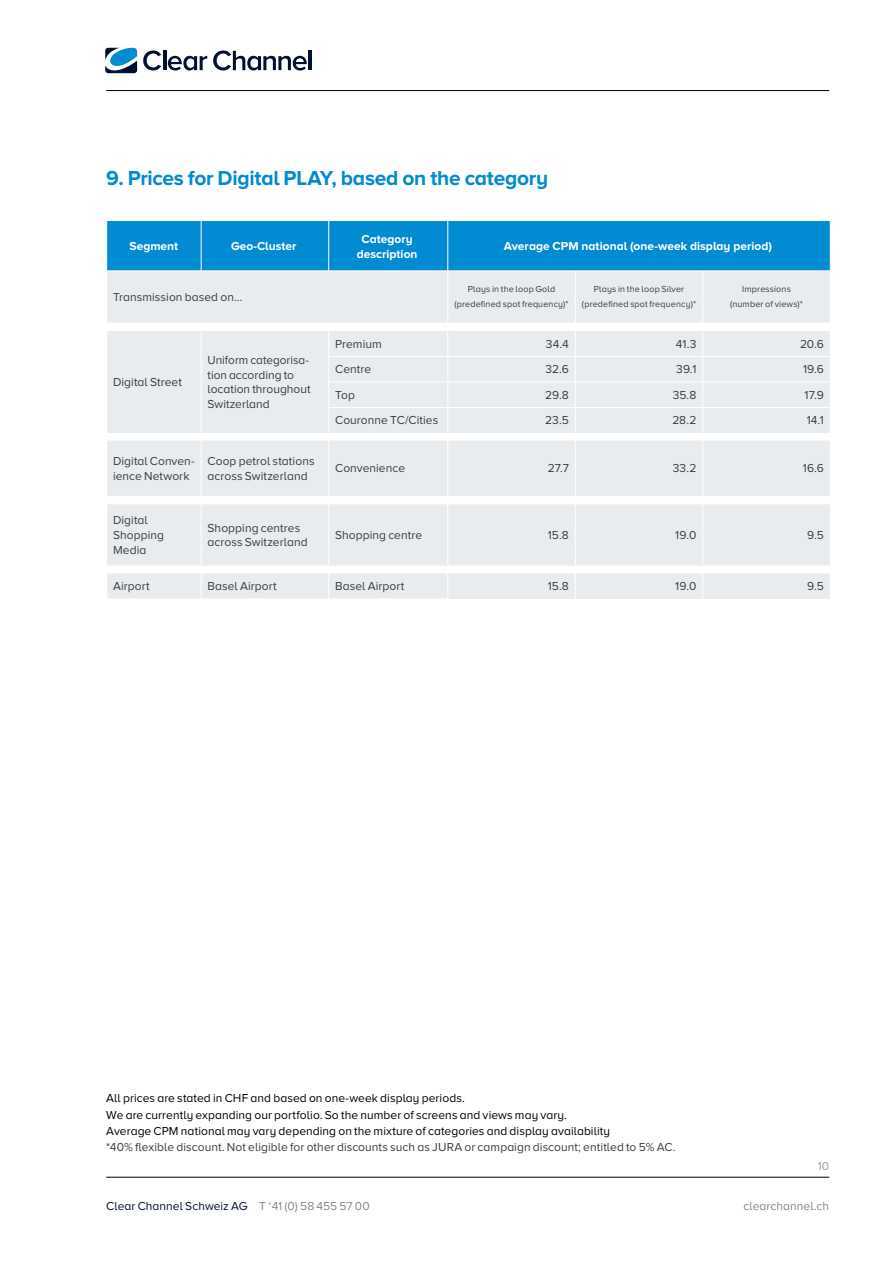
<style>
.page{position:relative;width:893px;height:1263px;background:#fff}
.page>*{position:absolute;margin:0;border:0;box-sizing:border-box;transform-origin:0 0}
.t1{font:700 21px "Proxima Nova A";letter-spacing:-.015em;color:#008bd2}
.t2{font:12px/14.9px "Proxima Nova A";letter-spacing:.005em;color:#3c3c3b}
.t3{font:12px/16.2px "Proxima Nova A";letter-spacing:.005em;color:#000}
.t4{font:700 12px/14.4px "Proxima Nova A";color:#fff;text-align:center}
.t5{font:12px "Proxima Nova A";letter-spacing:.005em;color:#001130}
.t6{font:12px "Proxima Nova A";letter-spacing:.005em;color:#878787}
.t7{font:12px "Proxima Nova A";color:#949fa7}
.t8{font:9px/14.9px "Proxima Nova A";letter-spacing:.015em;color:#3c3c3b;text-align:center}
.s1{color:#878787}
</style>
<div class="page">
<hr style="left:106px;top:90px;width:723px;height:1px;background:#000">
<hr style="left:106px;top:1177px;width:723px;height:1px;background:#000">
<svg style="left:143px;top:50px;width:18px;height:20px"></svg>
<hr style="left:163px;top:51px;width:3px;height:19px;background:#001130">
<svg style="left:168px;top:56px;width:39px;height:14px"></svg>
<svg style="left:213px;top:50px;width:94px;height:20px"></svg>
<hr style="left:309px;top:51px;width:3px;height:19px;background:#001130">
<svg style="left:105px;top:48px;width:32px;height:25px"></svg>
<div style="left:107px;top:221px;width:723px;height:50px;background:#008bd2"></div>
<svg style="left:107px;top:272px;width:723px;height:327px;background:#ebedef"></svg>
<hr style="left:447px;top:271px;width:1px;height:52px;background:#fff">
<hr style="left:575px;top:271px;width:1px;height:52px;background:#fff">
<hr style="left:702px;top:271px;width:1px;height:52px;background:#fff">
<svg style="left:201px;top:331px;width:1px;height:102px"></svg>
<hr style="left:328px;top:356px;width:120px;height:1px;background:#fff">
<hr style="left:448px;top:356px;width:127px;height:1px;background:#fff">
<hr style="left:575px;top:356px;width:128px;height:1px;background:#fff">
<hr style="left:703px;top:356px;width:128px;height:1px;background:#fff">
<hr style="left:328px;top:382px;width:120px;height:1px;background:#fff">
<hr style="left:448px;top:382px;width:127px;height:1px;background:#fff">
<hr style="left:575px;top:382px;width:128px;height:1px;background:#fff">
<hr style="left:703px;top:382px;width:128px;height:1px;background:#fff">
<hr style="left:328px;top:407px;width:120px;height:1px;background:#fff">
<svg style="left:328px;top:331px;width:1px;height:102px"></svg>
<hr style="left:448px;top:407px;width:127px;height:1px;background:#fff">
<svg style="left:447px;top:331px;width:1px;height:102px"></svg>
<hr style="left:575px;top:407px;width:128px;height:1px;background:#fff">
<svg style="left:575px;top:331px;width:1px;height:102px"></svg>
<hr style="left:703px;top:407px;width:128px;height:1px;background:#fff">
<svg style="left:702px;top:331px;width:1px;height:102px"></svg>
<hr style="left:201px;top:441px;width:1px;height:55px;background:#fff">
<hr style="left:328px;top:441px;width:1px;height:55px;background:#fff">
<hr style="left:447px;top:441px;width:1px;height:55px;background:#fff">
<hr style="left:575px;top:441px;width:1px;height:55px;background:#fff">
<hr style="left:702px;top:441px;width:1px;height:55px;background:#fff">
<hr style="left:201px;top:504px;width:1px;height:62px;background:#fff">
<hr style="left:328px;top:504px;width:1px;height:62px;background:#fff">
<hr style="left:447px;top:504px;width:1px;height:62px;background:#fff">
<hr style="left:575px;top:504px;width:1px;height:62px;background:#fff">
<hr style="left:702px;top:504px;width:1px;height:62px;background:#fff">
<svg style="left:201px;top:573px;width:1px;height:26px"></svg>
<svg style="left:328px;top:573px;width:1px;height:26px"></svg>
<svg style="left:447px;top:573px;width:1px;height:26px"></svg>
<svg style="left:575px;top:573px;width:1px;height:26px"></svg>
<svg style="left:702px;top:573px;width:1px;height:26px"></svg>
<hr style="left:201px;top:221px;width:1px;height:50px;background:#fff">
<hr style="left:328px;top:221px;width:1px;height:50px;background:#fff">
<hr style="left:448px;top:221px;width:1px;height:50px;background:#fff">
<h1 class="t1" style="left:106px;top:166px;width:443px">9. Prices for Digital PLAY, based on the category</h1>
<p class="t4" style="left:130px;top:239px;width:50px">Segment</p>
<p class="t4" style="left:231px;top:239px;width:67px">Geo-Cluster</p>
<p class="t4" style="left:357px;top:232px;width:62px">Category description</p>
<p class="t4" style="left:504px;top:239px;width:270px">Average CPM national (one-week display period)</p>
<p class="t2" style="left:113px;top:289px;width:131px">Transmission based on…</p>
<p class="t8" style="left:454px;top:282px;width:116px">Plays in the loop Gold (predefined spot frequency)*</p>
<p class="t8" style="left:582px;top:282px;width:116px">Plays in the loop Silver (predefined spot frequency)*</p>
<p class="t8" style="left:730px;top:282px;width:74px">Impressions (number of views)*</p>
<p class="t2" style="left:113px;top:374px;width:70px">Digital Street</p>
<p class="t2" style="left:208px;top:352px;width:105px">Uniform categorisa&shy;tion according to location throughout<br>Switzerland</p>
<p class="t2" style="left:335px;top:336px;width:48px">Premium</p>
<p class="t2" style="left:546px;top:336px;width:24px">34.4</p>
<p class="t2" style="left:676px;top:336px;width:22px">41.3</p>
<p class="t2" style="left:800px;top:336px;width:25px">20.6</p>
<p class="t2" style="left:335px;top:362px;width:38px">Centre</p>
<p class="t2" style="left:545px;top:362px;width:25px">32.6</p>
<p class="t2" style="left:676px;top:362px;width:22px">39.1</p>
<p class="t2" style="left:803px;top:362px;width:22px">19.6</p>
<p class="t2" style="left:335px;top:387px;width:21px">Top</p>
<p class="t2" style="left:545px;top:387px;width:25px">29.8</p>
<p class="t2" style="left:673px;top:387px;width:25px">35.8</p>
<p class="t2" style="left:805px;top:387px;width:21px">17.9</p>
<p class="t2" style="left:335px;top:413px;width:105px">Couronne TC/Cities</p>
<p class="t2" style="left:545px;top:413px;width:25px">23.5</p>
<p class="t2" style="left:672px;top:413px;width:26px">28.2</p>
<p class="t2" style="left:807px;top:413px;width:19px">14.1</p>
<p class="t2" style="left:113px;top:453px;width:83px">Digital Conven&shy;ience Network</p>
<p class="t2" style="left:208px;top:453px;width:109px">Coop petrol stations across Switzerland</p>
<p class="t2" style="left:335px;top:461px;width:72px">Convenience</p>
<p class="t2" style="left:548px;top:461px;width:22px">27.7</p>
<p class="t2" style="left:673px;top:461px;width:25px">33.2</p>
<p class="t2" style="left:803px;top:461px;width:23px">16.6</p>
<p class="t2" style="left:113px;top:512px;width:53px">Digital<br>Shopping<br>Media</p>
<p class="t2" style="left:208px;top:520px;width:102px">Shopping centres across Switzerland</p>
<p class="t2" style="left:335px;top:527px;width:89px">Shopping centre</p>
<p class="t2" style="left:548px;top:527px;width:23px">15.8</p>
<p class="t2" style="left:675px;top:527px;width:23px">19.0</p>
<p class="t2" style="left:807px;top:527px;width:18px">9.5</p>
<p class="t2" style="left:113px;top:579px;width:38px">Airport</p>
<p class="t2" style="left:208px;top:579px;width:71px">Basel Airport</p>
<p class="t2" style="left:335px;top:579px;width:71px">Basel Airport</p>
<p class="t2" style="left:548px;top:579px;width:23px">15.8</p>
<p class="t2" style="left:675px;top:579px;width:23px">19.0</p>
<p class="t2" style="left:807px;top:579px;width:18px">9.5</p>
<p class="t3" style="left:106px;top:1090px;width:505px">All prices are stated in CHF and based on one-week display periods.<br>We are currently expanding our portfolio. So the number of screens and views may vary.<br>Average CPM national may vary depending on the mixture of categories and display availability</p>
<p class="t2" style="left:106px;top:1139px;width:571px">*40% flexible discount. Not eligible for other discounts such as JURA or campaign discount; entitled to 5% AC.</p>
<p class="t7" style="left:818px;top:1159px;width:13px">10</p>
<p class="t5" style="left:106px;top:1200px;width:265px">Clear Channel Schweiz AG <span class="s1">T</span> <sup>+</sup><span class="s1">41 (0) 58 455 57 00</span></p>
<p class="t6" style="left:744px;top:1200px;width:87px">clearchannel.ch</p>
</div>
